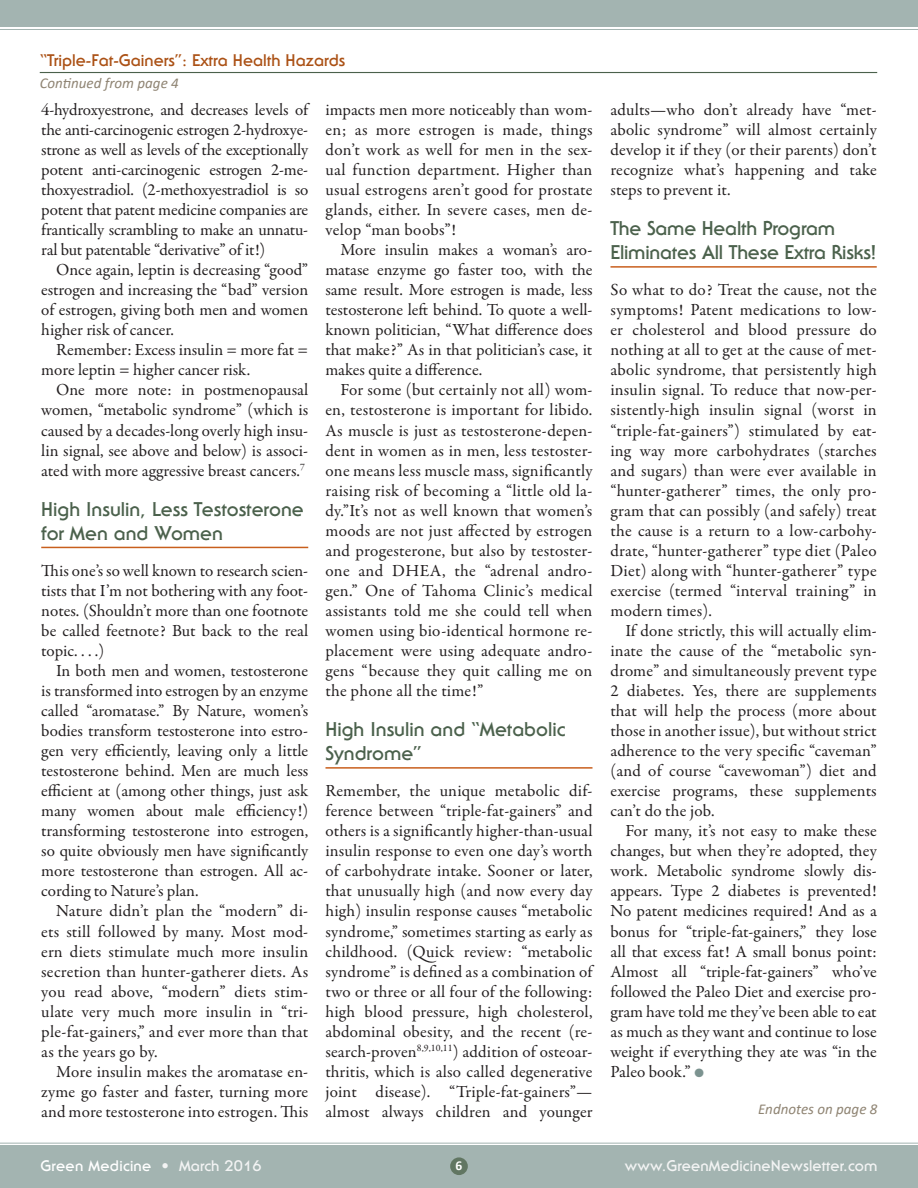
<style>
.page{position:relative;width:918px;height:1188px;background:#fff}
.page>*{position:absolute;margin:0;border:0;box-sizing:border-box;transform-origin:0 0}
.t1{font:700 19.5px/24px "Serif Gothic Std";color:#4b614c}
.t2{font:17.1px/20.1px "Garamond Premr Pro";letter-spacing:.005em;color:#231f20;text-align:justify}
.t3{font:700 16.5px "Serif Gothic Std";color:#ab5115}
.t4{font:700 15.15px "Serif Gothic Std";letter-spacing:.01em;color:#f3f4f4}
.t5{font:italic 15px "Calibri";color:#8f8473}
.t6{font:700 15px "Serif Gothic Std";letter-spacing:.02em;color:#fff}
.t7{font:700 13.5px "Calibri";color:#fff}
.s1{color:#7c9390}
.s2{font-size:15.15px;color:#f3f4f4}
.s3{color:#f3f4f4}
</style>
<div class="page">
<div style="left:0;top:1142px;width:918px;height:46px;background:#a3b4b1"></div>
<div style="left:450px;top:1157px;width:18px;height:18px;background:#617662;border-radius:50%"></div>
<div style="left:0;top:0;width:918px;height:30px;background:#a3b4b1"></div>
<hr style="left:41px;top:547px;width:267px;height:1px;background:#c85f1d">
<hr style="left:326px;top:767px;width:266px;height:2px;background:#c85f1d">
<hr style="left:610px;top:266px;width:267px;height:2px;background:#c85f1d">
<hr style="left:40px;top:72px;width:837px;height:1px;background:#4b614c">
<p class="t3" style="left:40px;top:51px;width:307px">“Triple-Fat-Gainers”: Extra Health Hazards</p>
<p class="t5" style="left:40px;top:73px;width:141px">Continued from page 4</p>
<p class="t2" style="left:41px;top:100px;width:269px">4-hydroxyestrone, and decreases levels of the anti-carcinogenic estrogen 2-hydroxye&shy;strone as well as levels of the exceptionally potent anti-carcinogenic estrogen 2-me&shy;thoxyestradiol. (2-methoxyestradiol is so potent that patent medicine companies are frantically scrambling to make an unnatu&shy;ral but patentable “derivative” of it!)</p>
<p class="t2" style="left:41px;top:260px;width:269px;text-indent:15px">Once again, leptin is decreasing “good” estrogen and increasing the “bad” version of estrogen, giving both men and women higher risk of cancer.</p>
<p class="t2" style="left:41px;top:340px;width:268px;text-indent:15px">Remember: Excess insulin = more fat = more leptin = higher cancer risk.</p>
<p class="t2" style="left:41px;top:380px;width:269px;text-indent:15px">One more note: in postmenopausal women, “metabolic syndrome” (which is caused by a decades-long overly high insu&shy;lin signal, see above and below) is associ&shy;ated with more aggressive breast cancers.<sup>7</sup></p>
<p class="t1" style="left:41px;top:497px;width:264px">High Insulin, Less Testosterone for Men and Women</p>
<p class="t2" style="left:41px;top:561px;width:269px">This one’s so well known to research scien&shy;tists that I’m not bothering with any foot&shy;notes. (Shouldn’t more than one footnote be called feetnote? But back to the real topic. . . .)</p>
<p class="t2" style="left:41px;top:661px;width:269px;text-indent:15px">In both men and women, testosterone is transformed into estrogen by an enzyme called “aromatase.” By Nature, women’s bodies transform testosterone into estro&shy;gen very efficiently, leaving only a little testosterone behind. Men are much less efficient at (among other things, just ask many women about male efficiency!) transforming testosterone into estrogen, so quite obviously men have significantly more testosterone than estrogen. All ac&shy;cording to Nature’s plan.</p>
<p class="t2" style="left:41px;top:901px;width:268px;text-indent:15px">Nature didn’t plan the “modern” di&shy;ets still followed by many. Most mod&shy;ern diets stimulate much more insulin secretion than hunter-gatherer diets. As you read above, “modern” diets stim&shy;ulate very much more insulin in “tri&shy;ple-fat-gainers,” and ever more than that as the years go by.</p>
<p class="t2" style="left:41px;top:1062px;width:269px;text-indent:15px">More insulin makes the aromatase en&shy;zyme go faster and faster, turning more and more testosterone into estrogen. This</p>
<p class="t2" style="left:326px;top:100px;width:268px">impacts men more noticeably than wom&shy;en; as more estrogen is made, things don’t work as well for men in the sex&shy;ual function department. Higher than usual estrogens aren’t good for prostate glands, either. In severe cases, men de&shy;velop “man boobs”!</p>
<p class="t2" style="left:326px;top:240px;width:269px;text-indent:15px">More insulin makes a woman’s aro&shy;matase enzyme go faster too, with the same result. More estrogen is made, less testosterone left behind. To quote a well&shy;known politician, “What difference does that make?” As in that politician’s case, it makes quite a difference.</p>
<p class="t2" style="left:326px;top:380px;width:269px;text-indent:15px">For some (but certainly not all) wom&shy;en, testosterone is important for libido.<br>As muscle is just as testosterone-depen&shy;dent in women as in men, less testoster&shy;one means less muscle mass, significantly raising risk of becoming a “little old la&shy;dy.”It’s not as well known that women’s moods are not just affected by estrogen and progesterone, but also by testoster&shy;one and DHEA, the “adrenal andro&shy;gen.” One of Tahoma Clinic’s medical assistants told me she could tell when women using bio-identical hormone re&shy;placement were using adequate andro&shy;gens “because they quit calling me on the phone all the time!”</p>
<p class="t1" style="left:326px;top:717px;width:241px">High Insulin and “Metabolic<br>Syndrome”</p>
<p class="t2" style="left:325px;top:781px;width:269px">Remember, the unique metabolic dif&shy;ference between “triple-fat-gainers” and others is a significantly higher-than-usual insulin response to even one day’s worth of carbohydrate intake. Sooner or later, that unusually high (and now every day high) insulin response causes “metabolic syndrome,” sometimes starting as early as childhood. (Quick review: “metabolic syndrome” is defined as a combination of two or three or all four of the following: high blood pressure, high cholesterol, abdominal obesity, and the recent (re&shy;search-proven<sup>8,9,10,11</sup>) addition of osteoar&shy;thritis, which is also called degenerative joint disease). “Triple-fat-gainers”— almost always children and younger</p>
<p class="t2" style="left:610px;top:100px;width:268px">adults—who don’t already have “met&shy;abolic syndrome” will almost certainly develop it if they (or their parents) don’t recognize what’s happening and take steps to prevent it.</p>
<p class="t1" style="left:610px;top:216px;width:267px">The Same Health Program<br>Eliminates All These Extra Risks!</p>
<p class="t2" style="left:610px;top:280px;width:268px">So what to do? Treat the cause, not the symptoms! Patent medications to low&shy;er cholesterol and blood pressure do nothing at all to get at the cause of met&shy;abolic syndrome, that persistently high insulin signal. To reduce that now-per&shy;sistently-high insulin signal (worst in “triple-fat-gainers”) stimulated by eat&shy;ing way more carbohydrates (starches and sugars) than were ever available in “hunter-gatherer” times, the only pro&shy;gram that can possibly (and safely) treat the cause is a return to a low-carbohy&shy;drate, “hunter-gatherer” type diet (Paleo Diet) along with “hunter-gatherer” type exercise (termed “interval training” in modern times).</p>
<p class="t2" style="left:610px;top:621px;width:268px;text-indent:15px">If done strictly, this will actually elim&shy;inate the cause of the “metabolic syn&shy;drome” and simultaneously prevent type 2 diabetes. Yes, there are supplements that will help the process (more about those in another issue), but without strict adherence to the very specific “caveman” (and of course “cavewoman”) diet and exercise programs, these supplements can’t do the job.</p>
<p class="t2" style="left:610px;top:821px;width:268px;text-indent:15px">For many, it’s not easy to make these changes, but when they’re adopted, they work. Metabolic syndrome slowly dis&shy;appears. Type 2 diabetes is prevented!<br>No patent medicines required! And as a bonus for “triple-fat-gainers,” they lose all that excess fat! A small bonus point:<br>Almost all “triple-fat-gainers” who’ve followed the Paleo Diet and exercise pro&shy;gram have told me they’ve been able to eat as much as they want and continue to lose weight if everything they ate was “in the Paleo book.” <span class="s1">●</span></p>
<p class="t5" style="left:758px;top:1098px;width:121px">Endnotes on page 8</p>
<p class="t6" style="left:40px;top:1157px;width:223px">Green Medicine <span class="s2">•</span> <span class="s3">March 2016</span></p>
<p class="t7" style="left:456px;top:1156px;width:8px">6</p>
<p class="t4" style="left:625px;top:1157px;width:254px">www.GreenMedicineNewsletter.com</p>
</div>
